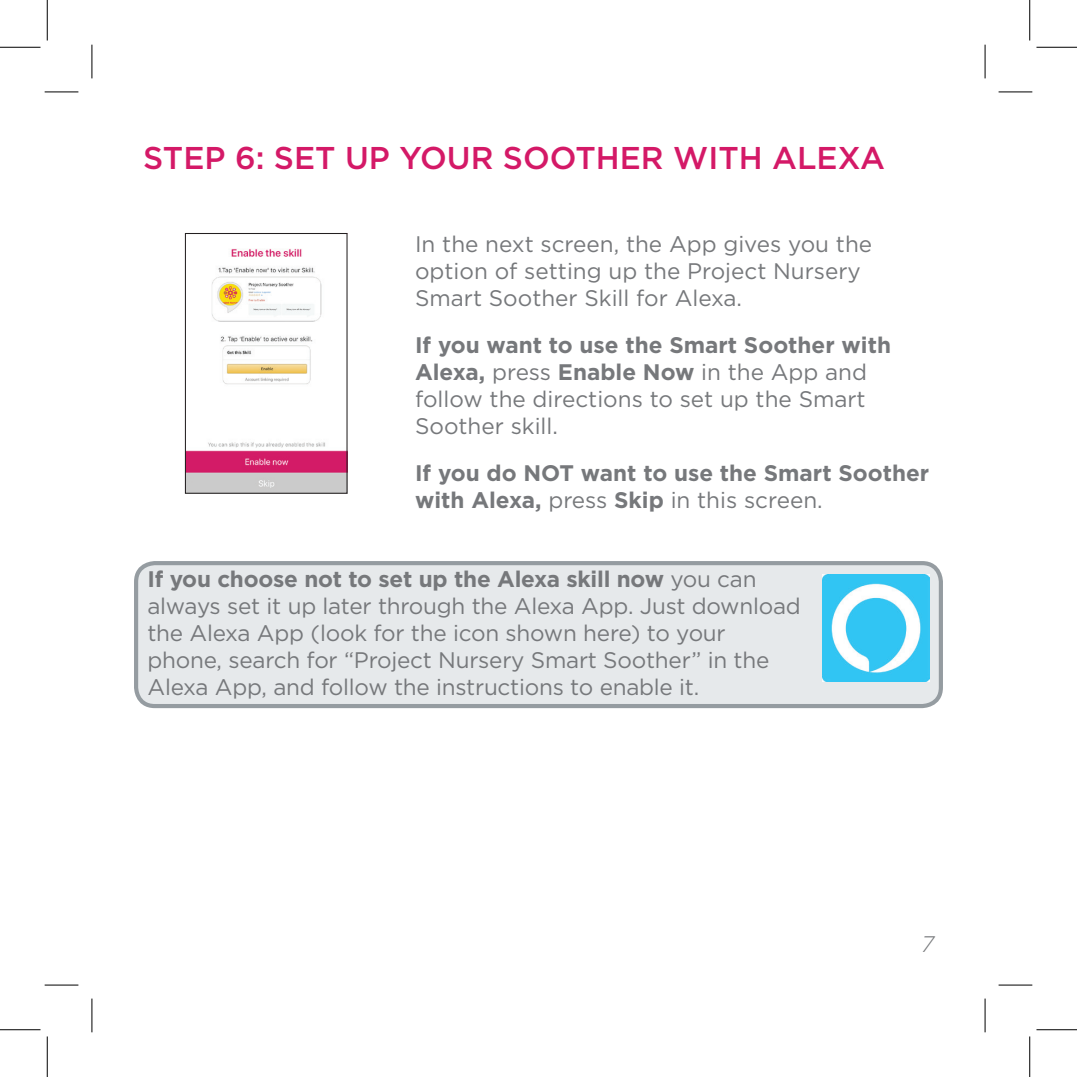
<style>
.page{position:relative;width:1077px;height:1077px;background:#fff}
.page>*{position:absolute;margin:0;border:0;box-sizing:border-box;transform-origin:0 0}
.t1{font:500 31.5px "Gotham";color:#d41967}
.t2{font:22.5px/27px "Gotham";letter-spacing:-.01em;color:#76787b}
.t3{font:700 22.5px/27px "Gotham";color:#76787b}
.t4{font:italic 300 22.5px "Gotham";color:#76787b}
.s1{font-weight:700}
.s2{font-weight:400}
</style>
<div class="page">
<img style="left:187px;top:248px;width:158px;height:244px">
<div style="left:185px;top:233px;width:162px;height:261px;border:1px solid #231f20"></div>
<div style="left:136px;top:563px;width:805px;height:143px;background:#e6e9eb;border-radius:19px"></div>
<div style="left:134px;top:561px;width:809px;height:147px;border:4px solid #959ca1;border-radius:19px"></div>
<img style="left:823px;top:574px;width:106px;height:107px">
<hr style="left:45px;top:92px;width:33px;height:1px;background:#000">
<hr style="left:998px;top:92px;width:34px;height:1px;background:#000">
<hr style="left:45px;top:984px;width:33px;height:1px;background:#000">
<hr style="left:998px;top:984px;width:34px;height:1px;background:#000">
<hr style="left:92px;top:45px;width:1px;height:33px;background:#000">
<hr style="left:92px;top:998px;width:1px;height:34px;background:#000">
<hr style="left:984px;top:45px;width:1px;height:33px;background:#000">
<hr style="left:984px;top:998px;width:1px;height:34px;background:#000">
<hr style="left:0;top:47px;width:40px;height:1px;background:#000">
<hr style="left:1036px;top:47px;width:41px;height:1px;background:#000">
<hr style="left:0;top:1029px;width:40px;height:1px;background:#000">
<hr style="left:1036px;top:1029px;width:41px;height:1px;background:#000">
<hr style="left:47px;top:0;width:1px;height:40px;background:#000">
<hr style="left:47px;top:1036px;width:1px;height:41px;background:#000">
<hr style="left:1029px;top:0;width:1px;height:40px;background:#000">
<hr style="left:1029px;top:1036px;width:1px;height:41px;background:#000">
<h1 class="t1" style="left:143px;top:140px;width:743px">STEP 6: SET UP YOUR SOOTHER WITH ALEXA</h1>
<p class="t2" style="left:415px;top:230px;width:458px">In the next screen, the App gives you the option of setting up the Project Nursery<br>Smart Soother Skill for Alexa.</p>
<p class="t2" style="left:415px;top:331px;width:477px"><span class="s1">If you want to use the Smart Soother with<br>Alexa,</span> press <span class="s1">Enable Now</span> in the App and follow the directions to set up the Smart<br>Soother skill.</p>
<p class="t3" style="left:415px;top:459px;width:516px">If you do NOT want to use the Smart Soother with Alexa, <span class="s2">press</span> Skip <span class="s2">in this screen.</span></p>
<p class="t2" style="left:147px;top:565px;width:655px"><span class="s1">If you choose not to set up the Alexa skill now</span> you can always set it up later through the Alexa App. Just download the Alexa App (look for the icon shown here) to your phone, search for “Project Nursery Smart Soother” in the Alexa App, and follow the instructions to enable it.</p>
<p class="t4" style="left:921px;top:932px;width:15px">7</p>
</div>
